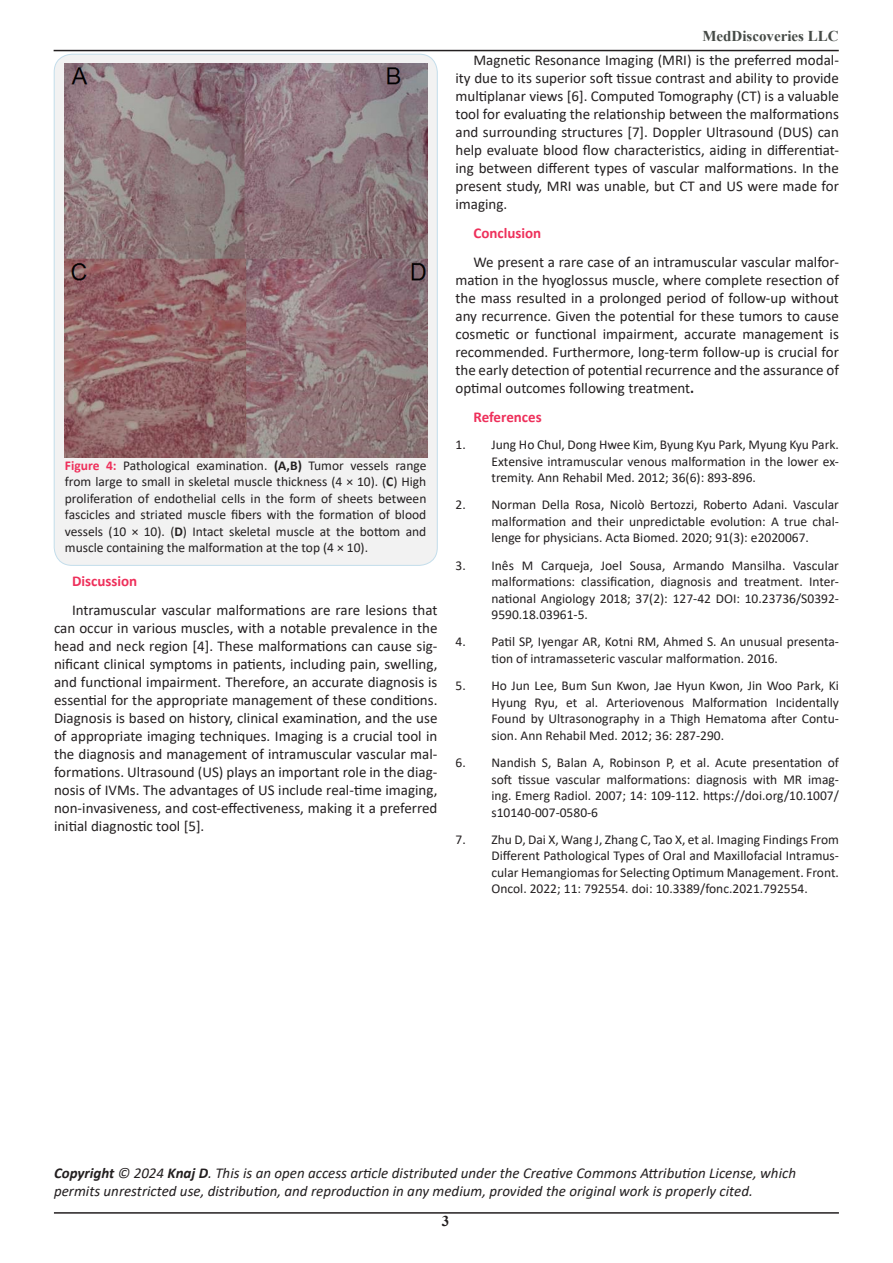
<style>
.page{position:relative;width:893px;height:1263px;background:#fff}
.page>*{position:absolute;margin:0;border:0;box-sizing:border-box;transform-origin:0 0}
.t1{font:15px/18px "Calibri";color:#231f20;text-align:justify}
.t2{font:italic 15px/18px "Calibri";color:#231f20}
.t3{font:700 15px "Calibri";color:#ee305b}
.t4{font:700 15px "Times New Roman";color:#464b47}
.t5{font:700 15px "Times New Roman";color:#231f20}
.t6{font:13.5px/16.5px "Calibri";color:#231f20;text-align:justify}
.s1{font-weight:700;color:#ee305b}
.s2{font-weight:700}
</style>
<div class="page">
<hr style="left:54px;top:50px;width:785px;height:1px;background:#231f20">
<hr style="left:54px;top:1212px;width:785px;height:2px;background:#231f20">
<div style="left:54px;top:54px;width:383px;height:511px;background:#f2f2f2;border-radius:18px"></div>
<img style="left:64px;top:63px;width:363px;height:394px">
<p class="t6" style="left:65px;top:456px;width:363px"><span class="s1">Figure 4:</span> Pathological examination. <span class="s2">(A,B)</span> Tumor vessels range from large to small in skeletal muscle thickness (4 × 10). (<span class="s2">C</span>) High proliferation of endothelial cells in the form of sheets between fascicles and striated muscle fibers with the formation of blood vessels (10 × 10). (<span class="s2">D</span>) Intact skeletal muscle at the bottom and muscle containing the malformation at the top (4 × 10).</p>
<p class="t3" style="left:72px;top:571px;width:67px">Discussion</p>
<p class="t1" style="left:54px;top:601px;width:385px;text-indent:18px">Intramuscular vascular malformations are rare lesions that can occur in various muscles, with a notable prevalence in the head and neck region [4]. These malformations can cause sig&shy;nificant clinical symptoms in patients, including pain, swelling, and functional impairment. Therefore, an accurate diagnosis is essential for the appropriate management of these conditions.<br>Diagnosis is based on history, clinical examination, and the use of appropriate imaging techniques. Imaging is a crucial tool in the diagnosis and management of intramuscular vascular mal&shy;formations. Ultrasound (US) plays an important role in the diag&shy;nosis of IVMs. The advantages of US include real-time imaging, non-invasiveness, and cost-effectiveness, making it a preferred initial diagnostic tool [5].</p>
<p class="t4" style="left:702px;top:25px;width:138px">MedDiscoveries LLC</p>
<p class="t1" style="left:455px;top:51px;width:385px;text-indent:18px">Magnetic Resonance Imaging (MRI) is the preferred modal&shy;ity due to its superior soft tissue contrast and ability to provide multiplanar views [6]. Computed Tomography (CT) is a valuable tool for evaluating the relationship between the malformations and surrounding structures [7]. Doppler Ultrasound (DUS) can help evaluate blood flow characteristics, aiding in differentiat&shy;ing between different types of vascular malformations. In the present study, MRI was unable, but CT and US were made for imaging.</p>
<p class="t3" style="left:473px;top:222px;width:69px">Conclusion</p>
<p class="t1" style="left:455px;top:252px;width:385px;text-indent:18px">We present a rare case of an intramuscular vascular malfor&shy;mation in the hyoglossus muscle, where complete resection of the mass resulted in a prolonged period of follow-up without any recurrence. Given the potential for these tumors to cause cosmetic or functional impairment, accurate management is recommended. Furthermore, long-term follow-up is crucial for the early detection of potential recurrence and the assurance of optimal outcomes following treatment<span class="s2">.</span></p>
<p class="t3" style="left:473px;top:406px;width:70px">References</p>
<p class="t6" style="left:491px;top:436px;width:349px;text-indent:-36px">1. Jung Ho Chul, Dong Hwee Kim, Byung Kyu Park, Myung Kyu Park.<br>Extensive intramuscular venous malformation in the lower ex&shy;tremity. Ann Rehabil Med. 2012; 36(6): 893-896.</p>
<p class="t6" style="left:491px;top:496px;width:349px;text-indent:-36px">2. Norman Della Rosa, Nicolò Bertozzi, Roberto Adani. Vascular malformation and their unpredictable evolution: A true chal&shy;lenge for physicians. Acta Biomed. 2020; 91(3): e2020067.</p>
<p class="t6" style="left:491px;top:556px;width:349px;text-indent:-36px">3. Inês M Carqueja, Joel Sousa, Armando Mansilha. Vascular malformations: classification, diagnosis and treatment. Inter&shy;national Angiology 2018; 37(2): 127-42 DOI: 10.23736/S0392- 9590.18.03961-5.</p>
<p class="t6" style="left:491px;top:633px;width:349px;text-indent:-36px">4. Patil SP, Iyengar AR, Kotni RM, Ahmed S. An unusual presenta&shy;tion of intramasseteric vascular malformation. 2016.</p>
<p class="t6" style="left:491px;top:677px;width:349px;text-indent:-36px">5. Ho Jun Lee, Bum Sun Kwon, Jae Hyun Kwon, Jin Woo Park, Ki Hyung Ryu, et al. Arteriovenous Malformation Incidentally Found by Ultrasonography in a Thigh Hematoma after Contu&shy;sion. Ann Rehabil Med. 2012; 36: 287-290.</p>
<p class="t6" style="left:491px;top:754px;width:349px;text-indent:-36px">6. Nandish S, Balan A, Robinson P, et al. Acute presentation of soft tissue vascular malformations: diagnosis with MR imag&shy;ing. Emerg Radiol. 2007; 14: 109-112. https://doi.org/10.1007/ s10140-007-0580-6</p>
<p class="t6" style="left:491px;top:831px;width:349px;text-indent:-36px">7. Zhu D, Dai X, Wang J, Zhang C, Tao X, et al. Imaging Findings From Different Pathological Types of Oral and Maxillofacial Intramus&shy;cular Hemangiomas for Selecting Optimum Management. Front.<br>Oncol. 2022; 11: 792554. doi: 10.3389/fonc.2021.792554.</p>
<p class="t2" style="left:54px;top:1163px;width:744px"><span class="s2">Copyright</span> © 2024 <span class="s2">Knaj D</span>. This is an open access article distributed under the Creative Commons Attribution License, which permits unrestricted use, distribution, and reproduction in any medium, provided the original work is properly cited.</p>
<p class="t5" style="left:442px;top:1210px;width:9px">3</p>
</div>
